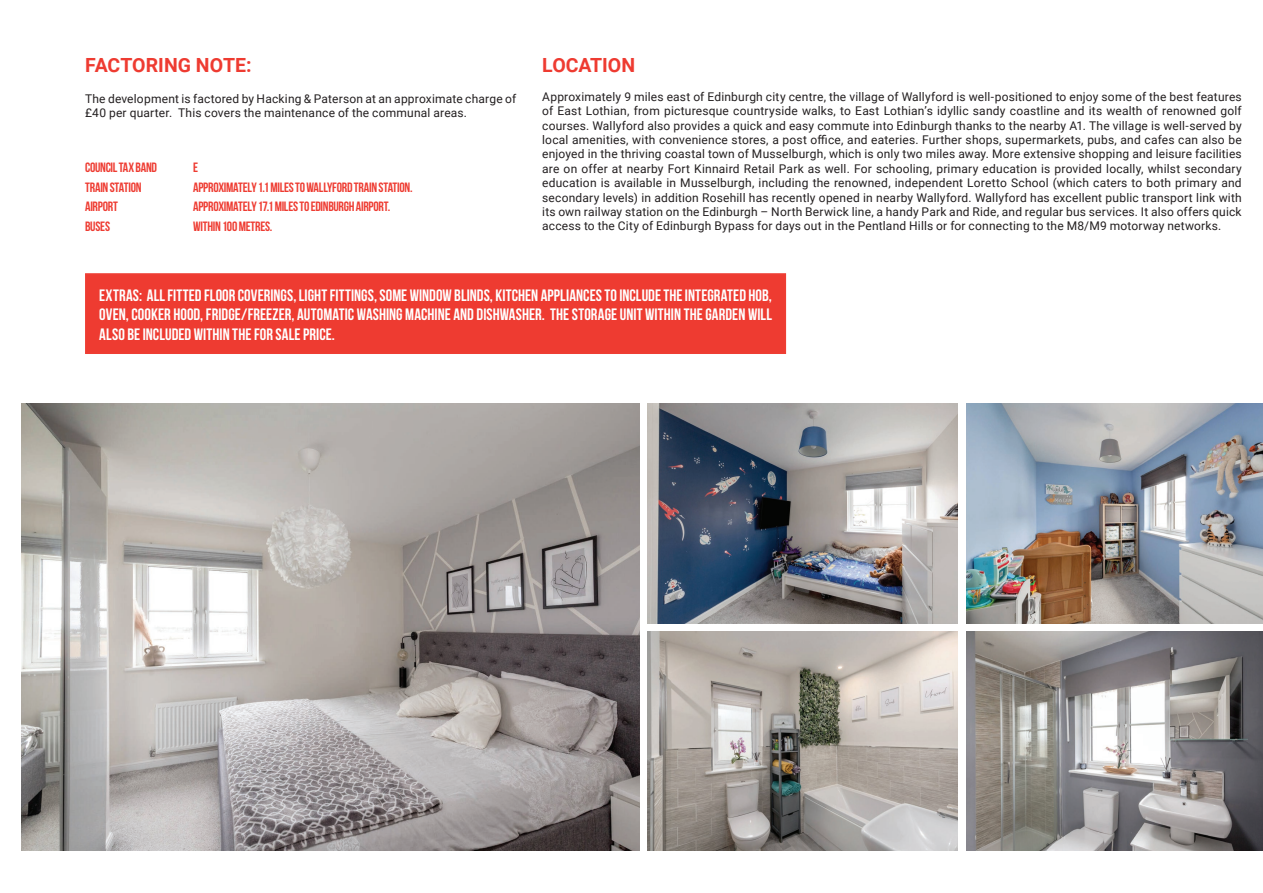
<style>
.page{position:relative;width:1263px;height:893px;background:#fff}
.page>*{position:absolute;margin:0;border:0;box-sizing:border-box;transform-origin:0 0}
._6_heads{font:700 19.5px "Roboto";color:#ee3b31}
._5_text{font:16.5px/19.5px "Bebas Neue";letter-spacing:.005em;color:#fff;text-align:justify}
._5_text-2{font:13.5px "Bebas Neue";letter-spacing:-.02em;color:#ee3b31}
._5_text-3{font:12px/14.4px "Roboto";letter-spacing:.015em;color:#231f20}
</style>
<div class="page">
<img style="left:648px;top:404px;width:310px;height:219px">
<img style="left:966px;top:404px;width:297px;height:219px">
<img style="left:966px;top:631px;width:297px;height:219px">
<img style="left:648px;top:631px;width:310px;height:219px">
<img style="left:21px;top:404px;width:618px;height:446px">
<div style="left:86px;top:274px;width:699px;height:79px;background:#ee3b31"></div>
<div style="left:85px;top:273px;width:701px;height:81px;border:2px solid #ee3e34"></div>
<p class="_6_heads" style="left:85px;top:51px;width:168px">FACTORING NOTE:</p>
<p class="_5_text-3" style="left:85px;top:91px;width:433px">The development is factored by Hacking &amp; Paterson at an approximate charge of £40 per quarter. This covers the maintenance of the communal areas.</p>
<p class="_5_text-2" style="left:85px;top:160px;width:74px">COUNCIL TAX BAND</p>
<p class="_5_text-2" style="left:193px;top:160px;width:6px">E</p>
<p class="_5_text-2" style="left:85px;top:179px;width:58px">TRAIN STATION</p>
<p class="_5_text-2" style="left:193px;top:179px;width:221px">APPROXIMATELY 1.1 MILES TO WALLYFORD TRAIN STATION.</p>
<p class="_5_text-2" style="left:85px;top:199px;width:34px">AIRPORT</p>
<p class="_5_text-2" style="left:193px;top:199px;width:199px">APPROXIMATELY 17.1 MILES TO EDINBURGH AIRPORT.</p>
<p class="_5_text-2" style="left:85px;top:218px;width:27px">BUSES</p>
<p class="_5_text-2" style="left:193px;top:218px;width:81px">WITHIN 100 METRES.</p>
<p class="_6_heads" style="left:542px;top:51px;width:94px">LOCATION</p>
<p class="_5_text-3" style="left:542px;top:89px;width:701px;text-align:justify">Approximately 9 miles east of Edinburgh city centre, the village of Wallyford is well-positioned to enjoy some of the best features of East Lothian, from picturesque countryside walks, to East Lothian’s idyllic sandy coastline and its wealth of renowned golf courses. Wallyford also provides a quick and easy commute into Edinburgh thanks to the nearby A1. The village is well-served by local amenities, with convenience stores, a post office, and eateries. Further shops, supermarkets, pubs, and cafes can also be enjoyed in the thriving coastal town of Musselburgh, which is only two miles away. More extensive shopping and leisure facilities are on offer at nearby Fort Kinnaird Retail Park as well. For schooling, primary education is provided locally, whilst secondary education is available in Musselburgh, including the renowned, independent Loretto School (which caters to both primary and secondary levels) in addition Rosehill has recently opened in nearby Wallyford. Wallyford has excellent public transport link with its own railway station on the Edinburgh – North Berwick line, a handy Park and Ride, and regular bus services. It also offers quick access to the City of Edinburgh Bypass for days out in the Pentland Hills or for connecting to the M8/M9 motorway networks.</p>
<p class="_5_text" style="left:99px;top:285px;width:674px">EXTRAS: ALL FITTED FLOOR COVERINGS, LIGHT FITTINGS, SOME WINDOW BLINDS, KITCHEN APPLIANCES TO INCLUDE THE INTEGRATED HOB, OVEN, COOKER HOOD, FRIDGE/FREEZER, AUTOMATIC WASHING MACHINE AND DISHWASHER. THE STORAGE UNIT WITHIN THE GARDEN WILL ALSO BE INCLUDED WITHIN THE FOR SALE PRICE.</p>
</div>
